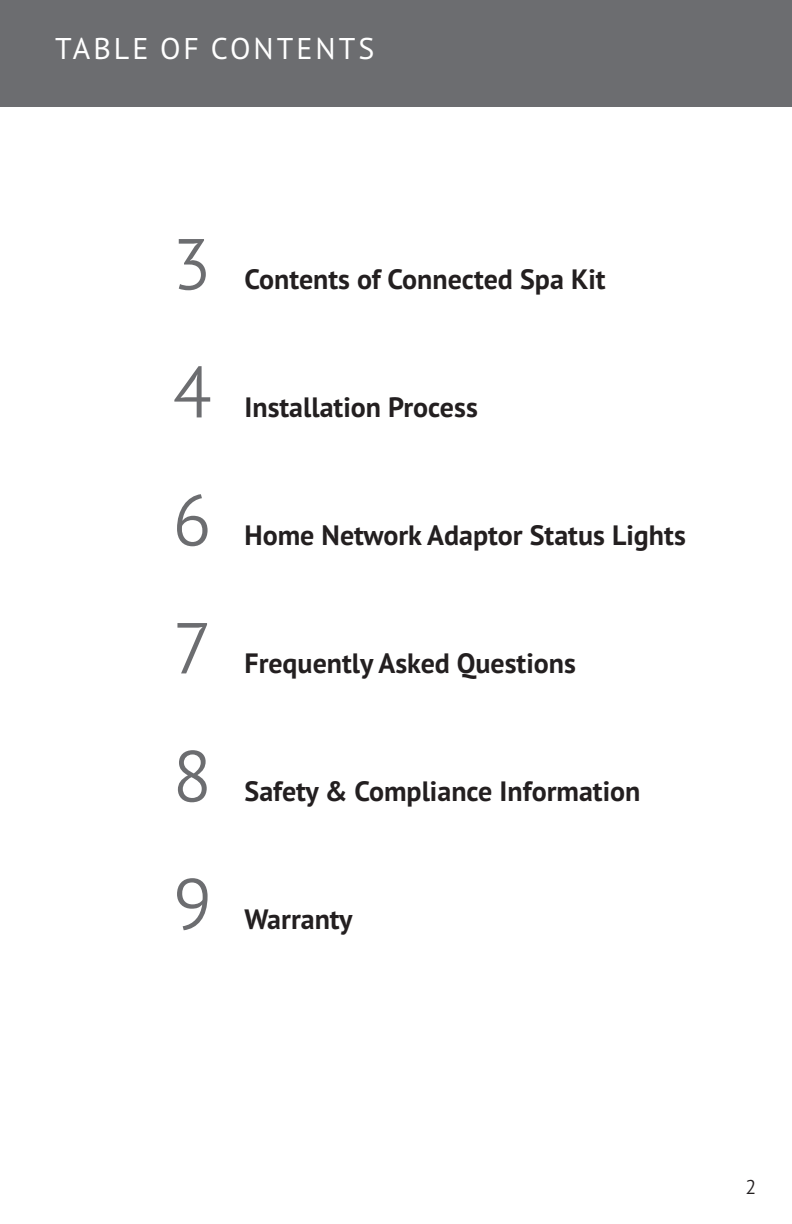
<style>
.page{position:relative;width:792px;height:1224px;background:#fff}
.page>*{position:absolute;margin:0;border:0;box-sizing:border-box;transform-origin:0 0}
.t1{font:300 72px "PT Sans Pro";color:#6c6d70}
.t2{font:30px "PT Sans Pro";letter-spacing:.1em;color:#fff}
.t3{font:700 28px "PT Sans Pro";color:#231f20}
.t4{font:300 20px "PT Sans Pro";color:#231f20}
</style>
<div class="page">
<div style="left:0;top:0;width:792px;height:107px;background:#6c6d70"></div>
<p class="t2" style="left:55px;top:29px;width:321px">TABLE OF CONTENTS</p>
<h1 class="t1" style="left:172px;top:217px;width:41px">3</h1>
<h1 class="t1" style="left:172px;top:345px;width:41px">4</h1>
<h1 class="t1" style="left:172px;top:473px;width:41px">6</h1>
<h1 class="t1" style="left:172px;top:601px;width:41px">7</h1>
<h1 class="t1" style="left:172px;top:729px;width:41px">8</h1>
<h1 class="t1" style="left:172px;top:857px;width:41px">9</h1>
<p class="t3" style="left:244px;top:261px;width:363px">Contents of Connected Spa Kit</p>
<p class="t3" style="left:244px;top:389px;width:235px">Installation Process</p>
<p class="t3" style="left:244px;top:517px;width:443px">Home Network Adaptor Status Lights</p>
<p class="t3" style="left:244px;top:645px;width:333px">Frequently Asked Questions</p>
<p class="t3" style="left:244px;top:773px;width:398px">Safety &amp; Compliance Information</p>
<p class="t3" style="left:244px;top:901px;width:109px">Warranty</p>
<p class="t4" style="left:745px;top:1174px;width:12px">2</p>
</div>
